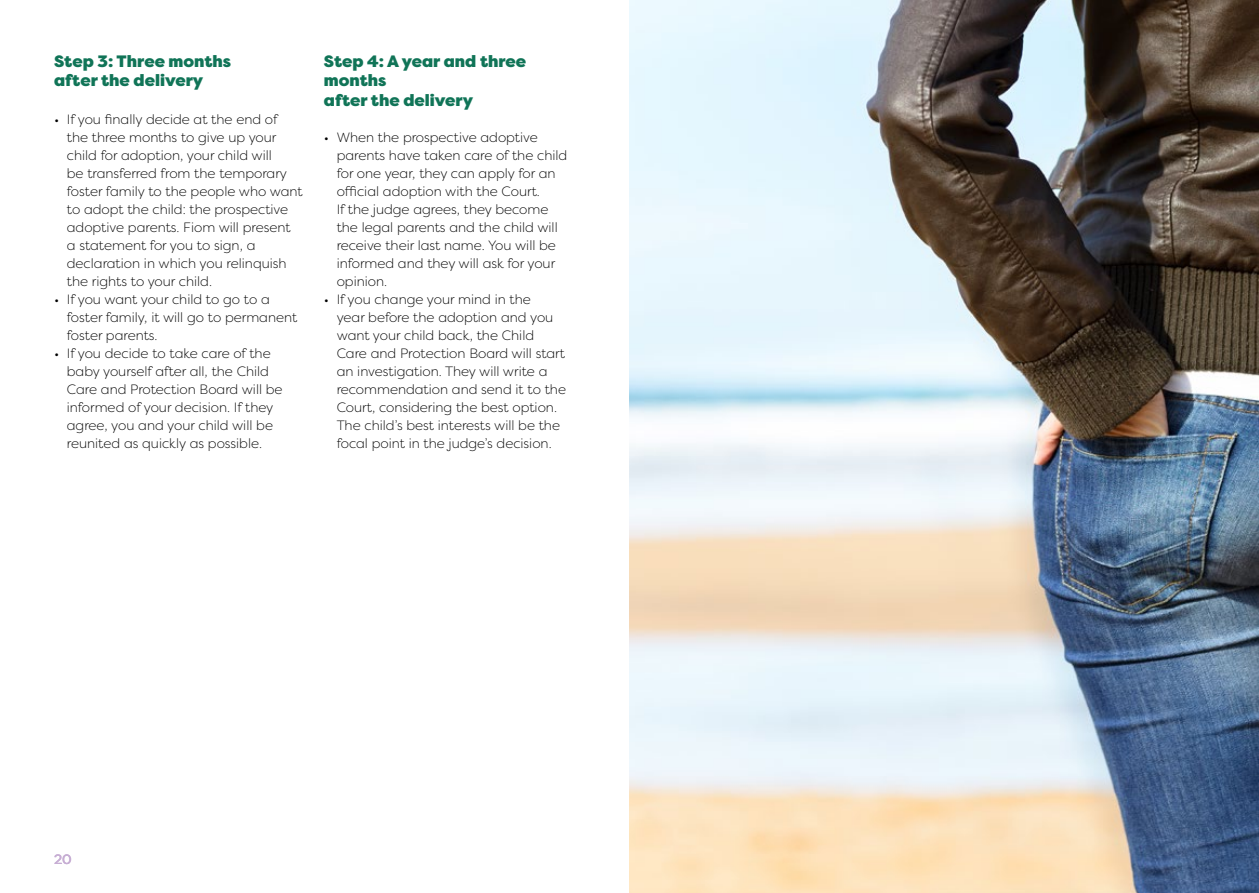
<style>
.page{position:relative;width:1259px;height:893px;background:#fff}
.page>*{position:absolute;margin:0;border:0;box-sizing:border-box;transform-origin:0 0}
.t1{font:900 16.5px/19.8px "Filson Pro";color:#107457}
.t2{font:300 13.5px/18px "Filson Pro";color:#000}
.t3{font:13.5px "Filson Pro";color:#c7aed4}
</style>
<div class="page">
<img style="left:629px;top:0;width:630px;height:893px">
<p class="t1" style="left:54px;top:51px;width:179px">Step 3: Three months after the delivery</p>
<p class="t2" style="left:67px;top:110px;width:237px;text-indent:-13px">• If you finally decide at the end of<br>the three months to give up your child for adoption, your child will<br>be transferred from the temporary foster family to the people who want to adopt the child: the prospective adoptive parents. Fiom will present<br>a statement for you to sign, a declaration in which you relinquish the rights to your child.</p>
<p class="t2" style="left:67px;top:290px;width:232px;text-indent:-13px">• If you want your child to go to a foster family, it will go to permanent foster parents.</p>
<p class="t2" style="left:67px;top:344px;width:217px;text-indent:-13px">• If you decide to take care of the baby yourself after all, the Child Care and Protection Board will be informed of your decision. If they agree, you and your child will be reunited as quickly as possible.</p>
<p class="t1" style="left:324px;top:51px;width:204px">Step 4: A year and three months<br>after the delivery</p>
<p class="t2" style="left:337px;top:128px;width:232px;text-indent:-13px">• When the prospective adoptive parents have taken care of the child for one year, they can apply for an official adoption with the Court.<br>If the judge agrees, they become the legal parents and the child will receive their last name. You will be informed and they will ask for your opinion.</p>
<p class="t2" style="left:337px;top:290px;width:231px;text-indent:-13px">• If you change your mind in the<br>year before the adoption and you want your child back, the Child Care and Protection Board will start an investigation. They will write a recommendation and send it to the Court, considering the best option.<br>The child’s best interests will be the focal point in the judge’s decision.</p>
<p class="t3" style="left:54px;top:850px;width:19px">20</p>
</div>
